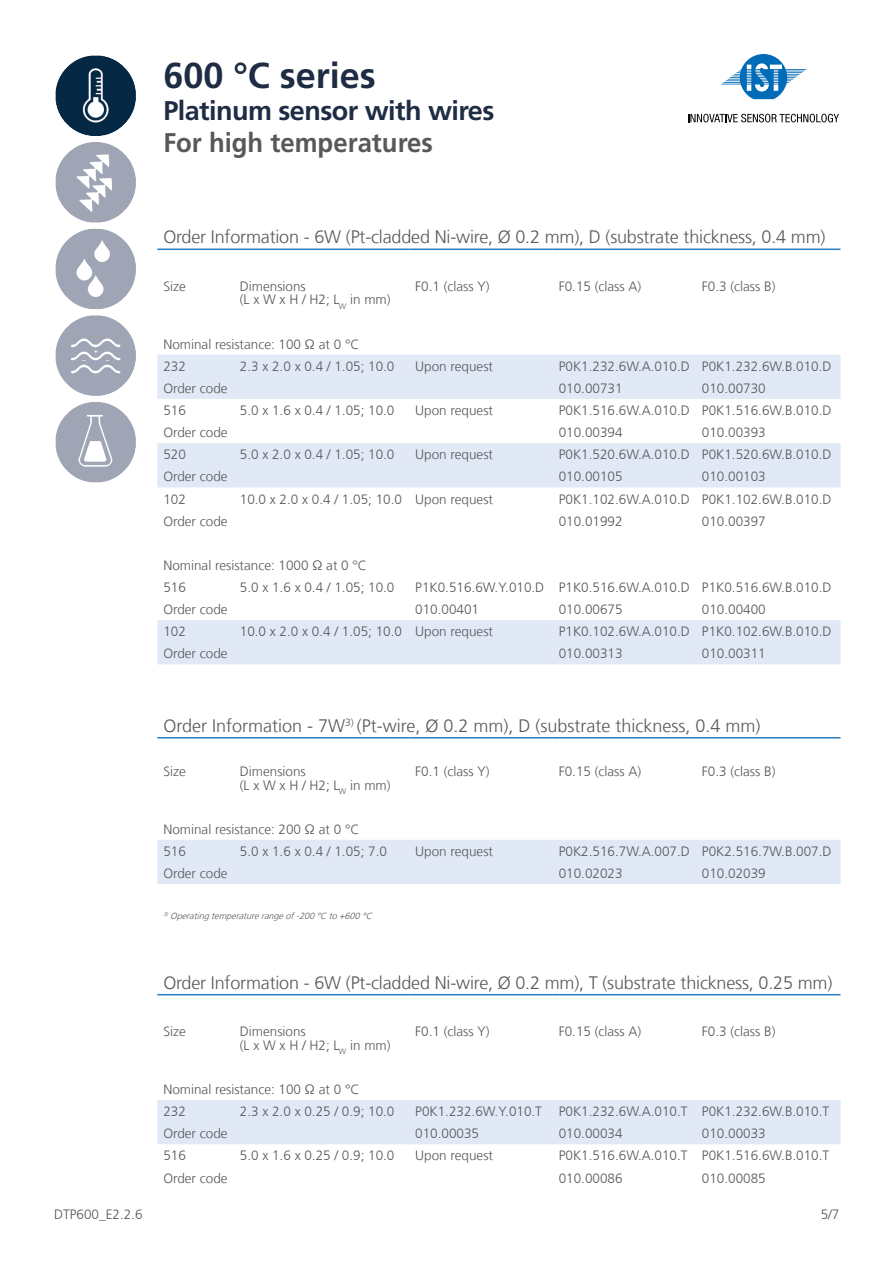
<style>
.page{position:relative;width:893px;height:1263px;background:#fff}
.page>*{position:absolute;margin:0;border:0;box-sizing:border-box;transform-origin:0 0}
.t1{font:700 36px "Frutiger LT Com";color:#1e2c44}
.t2{font:700 27px "Frutiger LT Com";letter-spacing:-.02em;color:#1e2c44}
.t3{font:700 27px "Frutiger LT Com";color:#57585a;scale:.95 1}
.t4{font:300 18px "Frutiger LT Com";letter-spacing:-.01em;color:#57585a}
.t5{font:300 13.5px/22.2px "Frutiger LT Com";color:#57585a}
.t6{font:italic 300 9px "Frutiger LT Com";color:#57585a}
</style>
<div class="page">
<img style="left:55px;top:55px;width:81px;height:428px">
<svg style="left:721px;top:54px;width:86px;height:45px"></svg>
<svg style="left:688px;top:114px;width:151px;height:8px"></svg>
<svg style="left:157px;top:355px;width:683px;height:789px"></svg>
<hr style="left:157px;top:249px;width:77px;height:1px;background:#277dc1">
<hr style="left:234px;top:249px;width:175px;height:1px;background:#277dc1">
<hr style="left:409px;top:249px;width:144px;height:1px;background:#277dc1">
<hr style="left:553px;top:249px;width:143px;height:1px;background:#277dc1">
<hr style="left:696px;top:249px;width:144px;height:1px;background:#277dc1">
<hr style="left:157px;top:737px;width:77px;height:1px;background:#277dc1">
<hr style="left:234px;top:737px;width:175px;height:1px;background:#277dc1">
<hr style="left:409px;top:737px;width:144px;height:1px;background:#277dc1">
<hr style="left:553px;top:737px;width:143px;height:1px;background:#277dc1">
<hr style="left:696px;top:737px;width:144px;height:1px;background:#277dc1">
<hr style="left:157px;top:994px;width:77px;height:1px;background:#277dc1">
<hr style="left:234px;top:994px;width:175px;height:1px;background:#277dc1">
<hr style="left:409px;top:994px;width:144px;height:1px;background:#277dc1">
<hr style="left:553px;top:994px;width:143px;height:1px;background:#277dc1">
<hr style="left:696px;top:994px;width:144px;height:1px;background:#277dc1">
<h1 class="t1" style="left:163px;top:54px;width:214px">600 °C series</h1>
<h2 class="t2" style="left:163px;top:95px;width:333px">Platinum sensor with wires</h2>
<h2 class="t3" style="left:163px;top:127px;width:285px">For high temperatures</h2>
<h3 class="t4" style="left:163px;top:227px;width:664px">Order Information - 6W (Pt-cladded Ni-wire, Ø 0.2 mm), D (substrate thickness, 0.4 mm)</h3>
<p class="t5" style="left:163px;top:275px;width:24px">Size</p>
<p class="t5" style="left:240px;top:280px;width:152px;line-height:13.5px">Dimensions<br>(L x W x H / H2; L<sub>W</sub> in mm)</p>
<p class="t5" style="left:415px;top:275px;width:76px">F0.1 (class Y)</p>
<p class="t5" style="left:559px;top:275px;width:84px">F0.15 (class A)</p>
<p class="t5" style="left:702px;top:275px;width:75px">F0.3 (class B)</p>
<p class="t5" style="left:163px;top:333px;width:198px">Nominal resistance: 100 Ω at 0 °C<br>232</p>
<p class="t5" style="left:240px;top:355px;width:156px">2.3 x 2.0 x 0.4 / 1.05; 10.0</p>
<p class="t5" style="left:415px;top:355px;width:79px">Upon request</p>
<p class="t5" style="left:559px;top:355px;width:274px">P0K1.232.6W.A.010.D P0K1.232.6W.B.010.D</p>
<p class="t5" style="left:163px;top:377px;width:66px">Order code</p>
<p class="t5" style="left:559px;top:377px;width:65px">010.00731</p>
<p class="t5" style="left:702px;top:377px;width:65px">010.00730</p>
<p class="t5" style="left:163px;top:399px;width:24px">516</p>
<p class="t5" style="left:240px;top:399px;width:156px">5.0 x 1.6 x 0.4 / 1.05; 10.0</p>
<p class="t5" style="left:415px;top:399px;width:79px">Upon request</p>
<p class="t5" style="left:559px;top:399px;width:274px">P0K1.516.6W.A.010.D P0K1.516.6W.B.010.D</p>
<p class="t5" style="left:163px;top:421px;width:66px">Order code</p>
<p class="t5" style="left:559px;top:421px;width:65px">010.00394</p>
<p class="t5" style="left:702px;top:421px;width:65px">010.00393</p>
<p class="t5" style="left:163px;top:444px;width:24px">520</p>
<p class="t5" style="left:240px;top:444px;width:156px">5.0 x 2.0 x 0.4 / 1.05; 10.0</p>
<p class="t5" style="left:415px;top:444px;width:79px">Upon request</p>
<p class="t5" style="left:559px;top:444px;width:274px">P0K1.520.6W.A.010.D P0K1.520.6W.B.010.D</p>
<p class="t5" style="left:163px;top:466px;width:66px">Order code</p>
<p class="t5" style="left:559px;top:466px;width:65px">010.00105</p>
<p class="t5" style="left:702px;top:466px;width:65px">010.00103</p>
<p class="t5" style="left:163px;top:488px;width:24px">102</p>
<p class="t5" style="left:240px;top:488px;width:255px">10.0 x 2.0 x 0.4 / 1.05; 10.0 Upon request</p>
<p class="t5" style="left:559px;top:488px;width:274px">P0K1.102.6W.A.010.D P0K1.102.6W.B.010.D</p>
<p class="t5" style="left:163px;top:510px;width:66px">Order code</p>
<p class="t5" style="left:559px;top:510px;width:65px">010.01992</p>
<p class="t5" style="left:702px;top:510px;width:65px">010.00397</p>
<p class="t5" style="left:163px;top:554px;width:205px">Nominal resistance: 1000 Ω at 0 °C<br>516</p>
<p class="t5" style="left:240px;top:576px;width:156px">5.0 x 1.6 x 0.4 / 1.05; 10.0</p>
<p class="t5" style="left:415px;top:576px;width:418px">P1K0.516.6W.Y.010.D P1K0.516.6W.A.010.D P1K0.516.6W.B.010.D</p>
<p class="t5" style="left:163px;top:598px;width:66px">Order code</p>
<p class="t5" style="left:415px;top:598px;width:65px">010.00401</p>
<p class="t5" style="left:559px;top:598px;width:65px">010.00675</p>
<p class="t5" style="left:702px;top:598px;width:65px">010.00400</p>
<p class="t5" style="left:163px;top:621px;width:24px">102</p>
<p class="t5" style="left:240px;top:621px;width:255px">10.0 x 2.0 x 0.4 / 1.05; 10.0 Upon request</p>
<p class="t5" style="left:559px;top:621px;width:274px">P1K0.102.6W.A.010.D P1K0.102.6W.B.010.D</p>
<p class="t5" style="left:163px;top:643px;width:66px">Order code</p>
<p class="t5" style="left:559px;top:643px;width:65px">010.00313</p>
<p class="t5" style="left:702px;top:643px;width:65px">010.00311</p>
<h3 class="t4" style="left:163px;top:715px;width:599px">Order Information - 7W<sup>3)</sup> (Pt-wire, Ø 0.2 mm), D (substrate thickness, 0.4 mm)</h3>
<p class="t5" style="left:163px;top:760px;width:24px">Size</p>
<p class="t5" style="left:240px;top:765px;width:152px;line-height:13.5px">Dimensions<br>(L x W x H / H2; L<sub>W</sub> in mm)</p>
<p class="t5" style="left:415px;top:760px;width:76px">F0.1 (class Y)</p>
<p class="t5" style="left:559px;top:760px;width:84px">F0.15 (class A)</p>
<p class="t5" style="left:702px;top:760px;width:75px">F0.3 (class B)</p>
<p class="t5" style="left:163px;top:818px;width:198px">Nominal resistance: 200 Ω at 0 °C<br>516</p>
<p class="t5" style="left:240px;top:840px;width:149px">5.0 x 1.6 x 0.4 / 1.05; 7.0</p>
<p class="t5" style="left:415px;top:840px;width:79px">Upon request</p>
<p class="t5" style="left:559px;top:840px;width:274px">P0K2.516.7W.A.007.D P0K2.516.7W.B.007.D</p>
<p class="t5" style="left:163px;top:862px;width:66px">Order code</p>
<p class="t5" style="left:559px;top:862px;width:65px">010.02023</p>
<p class="t5" style="left:702px;top:862px;width:65px">010.02039</p>
<p class="t6" style="left:163px;top:910px;width:213px"><sup>3)</sup> Operatingtemperaturerangeof-200°C to+600°C</p>
<h3 class="t4" style="left:163px;top:972px;width:670px">Order Information - 6W (Pt-cladded Ni-wire, Ø 0.2 mm), T (substrate thickness, 0.25 mm)</h3>
<p class="t5" style="left:163px;top:1021px;width:24px">Size</p>
<p class="t5" style="left:240px;top:1025px;width:152px;line-height:13.5px">Dimensions<br>(L x W x H / H2; L<sub>W</sub> in mm)</p>
<p class="t5" style="left:415px;top:1021px;width:76px">F0.1 (class Y)</p>
<p class="t5" style="left:559px;top:1021px;width:84px">F0.15 (class A)</p>
<p class="t5" style="left:702px;top:1021px;width:75px">F0.3 (class B)</p>
<p class="t5" style="left:163px;top:1078px;width:198px">Nominal resistance: 100 Ω at 0 °C<br>232</p>
<p class="t5" style="left:240px;top:1100px;width:156px">2.3 x 2.0 x 0.25 / 0.9; 10.0</p>
<p class="t5" style="left:415px;top:1100px;width:415px">P0K1.232.6W.Y.010.T P0K1.232.6W.A.010.T P0K1.232.6W.B.010.T</p>
<p class="t5" style="left:163px;top:1123px;width:66px">Order code</p>
<p class="t5" style="left:415px;top:1123px;width:65px">010.00035</p>
<p class="t5" style="left:559px;top:1123px;width:65px">010.00034</p>
<p class="t5" style="left:702px;top:1123px;width:65px">010.00033</p>
<p class="t5" style="left:163px;top:1145px;width:24px">516</p>
<p class="t5" style="left:240px;top:1145px;width:156px">5.0 x 1.6 x 0.25 / 0.9; 10.0</p>
<p class="t5" style="left:415px;top:1145px;width:79px">Upon request</p>
<p class="t5" style="left:559px;top:1145px;width:272px">P0K1.516.6W.A.010.T P0K1.516.6W.B.010.T</p>
<p class="t5" style="left:163px;top:1167px;width:66px">Order code</p>
<p class="t5" style="left:559px;top:1167px;width:65px">010.00086</p>
<p class="t5" style="left:702px;top:1167px;width:65px">010.00085</p>
<p class="t5" style="left:54px;top:1203px;width:90px">DTP600_E2.2.6</p>
<p class="t5" style="left:821px;top:1203px;width:20px">5/7</p>
</div>
